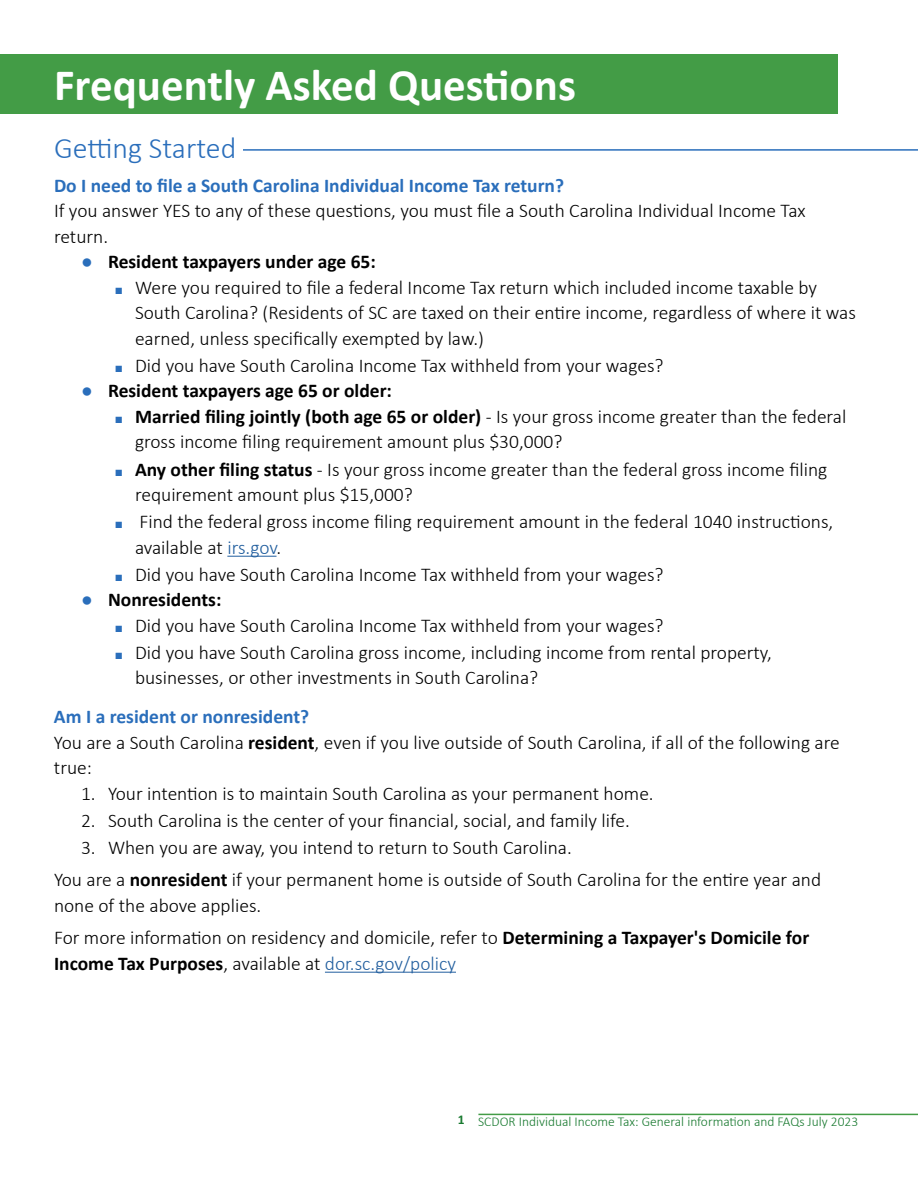
<style>
.page{position:relative;width:918px;height:1188px;background:#fff}
.page>*{position:absolute;margin:0;border:0;box-sizing:border-box;transform-origin:0 0}
.t1{font:700 45px "Calibri";color:#fff}
.t2{font:300 30px "Calibri";color:#2a6ebb}
.t3{font:300 19.5px/25.5px "Calibri";color:#000}
.t4{font:700 19.5px "Calibri";color:#000}
.t5{font:700 19.5px "Calibri";color:#2a6ebb}
.t6{font:300 13.5px "Calibri";color:#18792f}
.s1{font-family:"Arial";font-weight:400;color:#2a6ebb}
.s2{font-family:"Arial";font-weight:700;font-size:13.5px;color:#2a6ebb}
.s3{font-weight:700}
.s4{color:#215e9e}
.s5{font-weight:700;color:#2a6ebb}
.s6{font-weight:300}
.s7{font-weight:300;color:#215e9e}
</style>
<div class="page">
<hr style="left:478px;top:1114px;width:440px;height:1px;background:#439c46">
<hr style="left:227px;top:556px;width:50px;height:1px;background:#215e9e">
<hr style="left:325px;top:972px;width:131px;height:1px;background:#215e9e">
<div style="left:0;top:54px;width:838px;height:59px;background:#439c46"></div>
<hr style="left:243px;top:149px;width:675px;height:2px;background:#2a6ebb">
<h1 class="t1" style="left:54px;top:53px;width:523px">Frequently Asked Questions</h1>
<h2 class="t2" style="left:54px;top:129px;width:184px">Getting Started</h2>
<p class="t5" style="left:54px;top:172px;width:512px">Do I need to file a South Carolina Individual Income Tax return?</p>
<p class="t3" style="left:54px;top:198px;width:753px">If you answer YES to any of these questions, you must file a South Carolina Individual Income Tax return.</p>
<p class="t4" style="left:81px;top:248px;width:296px"><span class="s1">●</span> Resident taxpayers under age 65:</p>
<p class="t3" style="left:135px;top:274px;width:722px;text-indent:-20px"><span class="s2">■</span> Were you required to file a federal Income Tax return which included income taxable by<br>South Carolina? (Residents of SC are taxed on their entire income, regardless of where it was earned, unless specifically exempted by law.)</p>
<p class="t3" style="left:115px;top:353px;width:550px"><span class="s2">■</span> Did you have South Carolina Income Tax withheld from your wages?</p>
<p class="t4" style="left:81px;top:377px;width:312px"><span class="s1">●</span> Resident taxpayers age 65 or older:</p>
<p class="t3" style="left:135px;top:404px;width:713px;text-indent:-20px"><span class="s2">■</span> <span class="s3">Married filing jointly (both age 65 or older)</span> - Is your gross income greater than the federal gross income filing requirement amount plus $30,000?</p>
<p class="t3" style="left:135px;top:456px;width:694px;text-indent:-20px"><span class="s2">■</span> <span class="s3">Any other filing status</span> - Is your gross income greater than the federal gross income filing requirement amount plus $15,000?</p>
<p class="t3" style="left:135px;top:509px;width:700px;text-indent:-20px"><span class="s2">■</span> Find the federal gross income filing requirement amount in the federal 1040 instructions, available at <span class="s4">irs.gov</span>.</p>
<p class="t3" style="left:115px;top:561px;width:550px"><span class="s2">■</span> Did you have South Carolina Income Tax withheld from your wages?</p>
<p class="t4" style="left:81px;top:586px;width:142px"><span class="s1">●</span> Nonresidents:</p>
<p class="t3" style="left:115px;top:612px;width:550px"><span class="s2">■</span> Did you have South Carolina Income Tax withheld from your wages?</p>
<p class="t3" style="left:135px;top:640px;width:638px;text-indent:-20px"><span class="s2">■</span> Did you have South Carolina gross income, including income from rental property, businesses, or other investments in South Carolina?</p>
<p class="t3" style="left:54px;top:704px;width:787px"><span class="s5">Am I a resident or nonresident?<br></span>You are a South Carolina <span class="s3">resident</span>, even if you live outside of South Carolina, if all of the following are true:</p>
<p class="t3" style="left:81px;top:781px;width:574px">1. Your intention is to maintain South Carolina as your permanent home.</p>
<p class="t3" style="left:81px;top:808px;width:550px">2. South Carolina is the center of your financial, social, and family life.</p>
<p class="t3" style="left:54px;top:831px;width:769px;line-height:32.2px;text-indent:27px">3. When you are away, you intend to return to South Carolina.<br>You are a <span class="s3">nonresident</span> if your permanent home is outside of South Carolina for the entire year and</p>
<p class="t3" style="left:54px;top:889px;width:757px;line-height:32.2px">none of the above applies.<br>For more information on residency and domicile, refer to <span class="s3">Determining a Taxpayer's Domicile for</span></p>
<p class="t4" style="left:54px;top:949px;width:404px">Income Tax Purposes<span class="s6">, available at</span> <span class="s7">dor.sc.gov/policy</span></p>
<p class="t6" style="left:458px;top:1114px;width:402px"><sup>1</sup> SCDOR Individual Income Tax: General information and FAQs July 2023</p>
</div>
